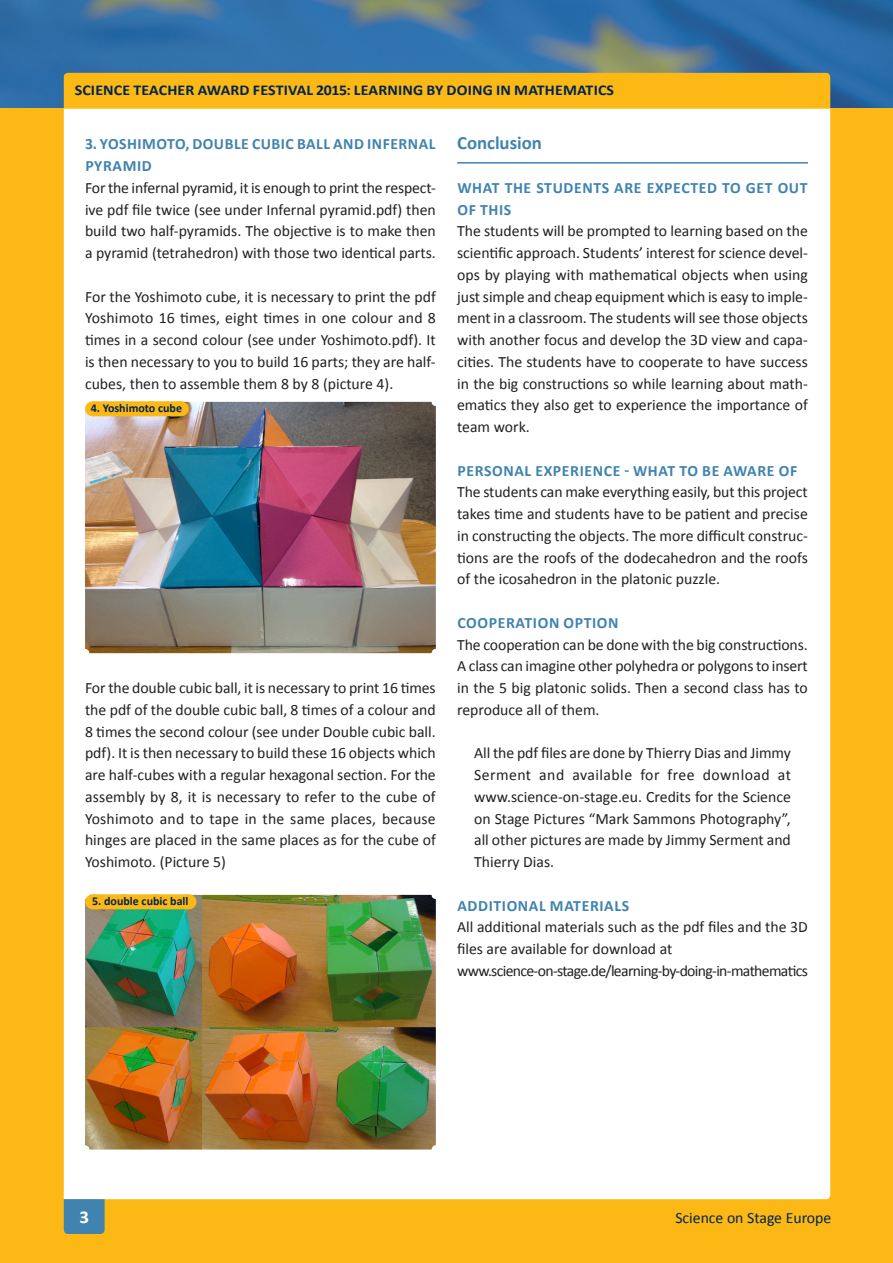
<style>
.page{position:relative;width:893px;height:1263px;background:#fff}
.page>*{position:absolute;margin:0;border:0;box-sizing:border-box;transform-origin:0 0}
.t1{font:700 18.75px "Calibri";color:#4083af}
.t2{font:700 18px "Calibri";color:#fff;scale:1.06 1}
.Copy{font:15.75px/21.8px "Calibri";color:#231f20;text-align:justify}
.Copy_Box_mitlaufend{font:15.75px/21.8px "Calibri";color:#231f20;text-align:justify}
.t3{font:700 15.75px/21.8px "Calibri";letter-spacing:.04em;color:#4083af}
.Copy-2{font:15.75px "Calibri";letter-spacing:-.045em;color:#231f20}
.t4{font:15.75px "Calibri";color:#002451}
.t5{font:700 15px "Calibri";letter-spacing:.01em;color:#002451;scale:1.06 1}
.Bildnummer{font:700 12px "Calibri";color:#002451}
</style>
<div class="page">
<img style="left:0;top:0;width:893px;height:108px">
<div style="left:0;top:108px;width:893px;height:1155px;background:#fcb814"></div>
<div style="left:64px;top:108px;width:766px;height:1091px;background:#fff"></div>
<div style="left:64px;top:73px;width:766px;height:35px;background:#fcb814"></div>
<svg style="left:64px;top:1199px;width:41px;height:35px"></svg>
<img style="left:85px;top:895px;width:351px;height:254px">
<div style="left:93px;top:894px;width:95px;height:15px;background:#fcb814"></div>
<svg style="left:124px;top:894px;width:48px;height:1px"></svg>
<svg style="left:188px;top:894px;width:1px;height:15px"></svg>
<hr style="left:457px;top:162px;width:351px;height:2px;background:#4083af">
<img style="left:85px;top:402px;width:351px;height:251px">
<div style="left:93px;top:401px;width:87px;height:15px;background:#fcb814"></div>
<svg style="left:122px;top:401px;width:44px;height:1px"></svg>
<svg style="left:180px;top:401px;width:1px;height:15px"></svg>
<p class="t5" style="left:75px;top:80px;width:510px">SCIENCE TEACHER AWARD FESTIVAL 2015: LEARNING BY DOING IN MATHEMATICS</p>
<h3 class="t3" style="left:85px;top:133px;width:352px">3. YOSHIMOTO, DOUBLE CUBIC BALL AND INFERNAL<br>PYRAMID</h3>
<p class="Copy" style="left:85px;top:177px;width:352px">For the infernal pyramid, it is enough to print the respect&shy;ive pdf file twice (see under Infernal pyramid.pdf) then build two half-pyramids. The objective is to make then a pyramid (tetrahedron) with those two identical parts.</p>
<p class="Copy" style="left:85px;top:286px;width:352px">For the Yoshimoto cube, it is necessary to print the pdf Yoshimoto 16 times, eight times in one colour and 8 times in a second colour (see under Yoshimoto.pdf). It is then necessary to you to build 16 parts; they are half&shy;cubes, then to assemble them 8 by 8 (picture 4).</p>
<p class="Bildnummer" style="left:91px;top:401px;width:93px">4. Yoshimoto cube</p>
<p class="Copy" style="left:85px;top:677px;width:352px">For the double cubic ball, it is necessary to print 16 times the pdf of the double cubic ball, 8 times of a colour and 8 times the second colour (see under Double cubic ball. pdf). It is then necessary to build these 16 objects which are half-cubes with a regular hexagonal section. For the assembly by 8, it is necessary to refer to the cube of Yoshimoto and to tape in the same places, because hinges are placed in the same places as for the cube of Yoshimoto. (Picture 5)</p>
<p class="Bildnummer" style="left:92px;top:894px;width:98px">5. double cubic ball</p>
<h2 class="t1" style="left:457px;top:131px;width:86px">Conclusion</h2>
<h3 class="t3" style="left:457px;top:177px;width:352px">WHAT THE STUDENTS ARE EXPECTED TO GET OUT<br>OF THIS</h3>
<p class="Copy" style="left:457px;top:220px;width:352px">The students will be prompted to learning based on the scientific approach. Students’ interest for science devel&shy;ops by playing with mathematical objects when using just simple and cheap equipment which is easy to imple&shy;ment in a classroom. The students will see those objects with another focus and develop the 3D view and capa&shy;cities. The students have to cooperate to have success in the big constructions so while learning about math&shy;ematics they also get to experience the importance of team work.</p>
<h3 class="t3" style="left:457px;top:459px;width:341px">PERSONAL EXPERIENCE - WHAT TO BE AWARE OF</h3>
<p class="Copy" style="left:457px;top:481px;width:352px">The students can make everything easily, but this project takes time and students have to be patient and precise in constructing the objects. The more difficult construc&shy;tions are the roofs of the dodecahedron and the roofs of the icosahedron in the platonic puzzle.</p>
<h3 class="t3" style="left:457px;top:612px;width:163px">COOPERATION OPTION</h3>
<p class="Copy" style="left:457px;top:634px;width:352px">The cooperation can be done with the big constructions.<br>A class can imagine other polyhedra or polygons to insert in the 5 big platonic solids. Then a second class has to reproduce all of them.</p>
<p class="Copy_Box_mitlaufend" style="left:474px;top:742px;width:318px">All the pdf files are done by Thierry Dias and Jimmy Serment and available for free download at www.science-on-stage.eu. Credits for the Science on Stage Pictures “Mark Sammons Photography”, all other pictures are made by Jimmy Serment and Thierry Dias.</p>
<h3 class="t3" style="left:457px;top:894px;width:173px">ADDITIONAL MATERIALS</h3>
<p class="Copy" style="left:457px;top:916px;width:352px">All additional materials such as the pdf files and the 3D files are available for download at</p>
<p class="Copy-2" style="left:457px;top:961px;width:352px">www.science-on-stage.de/learning-by-doing-in-mathematics</p>
<p class="t2" style="left:79px;top:1206px;width:11px">3</p>
<p class="t4" style="left:675px;top:1208px;width:157px">Science on Stage Europe</p>
</div>
